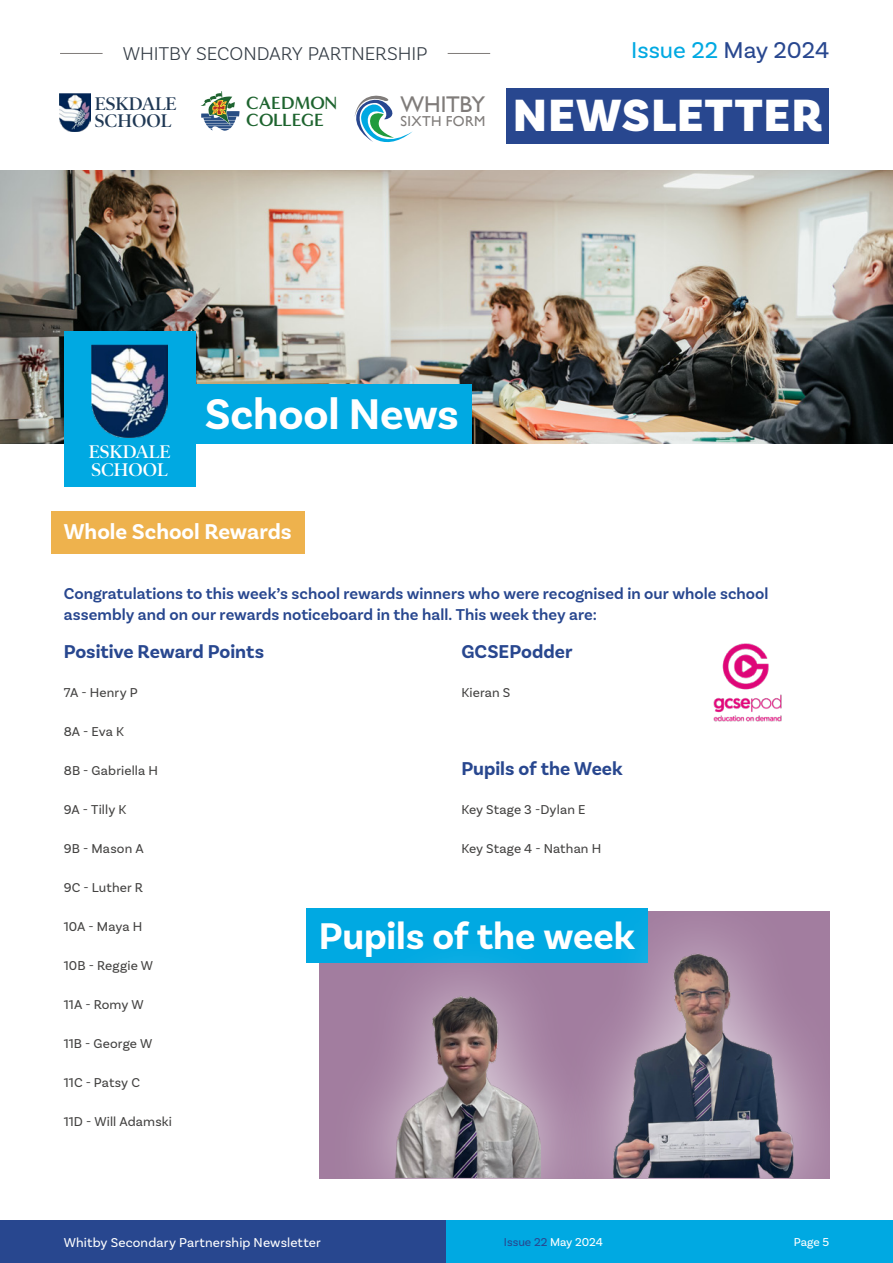
<style>
.page{position:relative;width:893px;height:1263px;background:#fff}
.page>*{position:absolute;margin:0;border:0;box-sizing:border-box;transform-origin:0 0}
.t1{font:900 47.4px "Basic Sans";letter-spacing:.03em;color:#fff}
.t2{font:700 45px "Basic Sans";letter-spacing:-.005em;color:#fff}
.Big_Blue_Box_Heading{font:700 39px "Basic Sans";letter-spacing:-.005em;color:#fff}
.t3{font:24px "Basic Sans";color:#00a9e2}
.t4{font:22.8px "Gill Sans";letter-spacing:-.015em;color:#807c7a}
.Subheading_yellow{font:700 22.5px "Basic Sans";color:#fff}
.Body_Sub_heading{font:700 19.5px "Basic Sans";color:#28478f}
.t5{font:300 19.5px "Basic Sans";letter-spacing:-.005em;color:#343c45}
.t6{font:600 18.45px/17.4px "Poynter OS Disp";color:#1f3854}
.t7{font:600 18.45px/17.4px "Poynter OS Disp";color:#fff}
.t8{font:700 18.15px/17px "Minerva Modern";letter-spacing:-.005em;color:#1e642f}
._1st_para{font:600 16.5px/21px "Basic Sans";color:#28478f}
.t9{font:14.4px "Gill Sans";letter-spacing:.025em;color:#807c7a}
.Body{font:13.5px "Basic Sans";letter-spacing:.01em;color:#434241}
.t10{font:13.5px "Basic Sans";letter-spacing:.01em;color:#fff}
.t11{font:12px "Basic Sans";color:#28478f}
.t12{font:12px "Basic Sans";color:#fff}
.s1{color:#28478f}
.s2{color:#fff}
</style>
<div class="page">
<svg style="left:201px;top:91px;width:39px;height:40px"></svg>
<svg style="left:354px;top:95px;width:59px;height:48px"></svg>
<img style="left:60px;top:93px;width:31px;height:39px">
<div style="left:507px;top:88px;width:322px;height:55px;background:#28478f"></div>
<hr style="left:60px;top:53px;width:43px;height:1px;background:#807c7a">
<hr style="left:448px;top:53px;width:42px;height:1px;background:#807c7a">
<img style="left:0;top:170px;width:893px;height:273px">
<div style="left:51px;top:511px;width:253px;height:42px;background:#eeb24d"></div>
<div style="left:306px;top:908px;width:342px;height:55px;background:#00a9e2"></div>
<div style="left:327px;top:930px;width:283px;height:319px;background:#fff;opacity:.75"></div>
<img style="left:392px;top:976px;width:148px;height:202px">
<div style="left:546px;top:887px;width:315px;height:362px;background:#fff;opacity:.75"></div>
<img style="left:608px;top:948px;width:187px;height:230px">
<img style="left:713px;top:643px;width:69px;height:79px">
<div style="left:0;top:1220px;width:446px;height:43px;background:#28478f"></div>
<div style="left:446px;top:1220px;width:447px;height:43px;background:#00a9e2"></div>
<div style="left:175px;top:384px;width:297px;height:59px;background:#00a9e2"></div>
<div style="left:64px;top:332px;width:131px;height:155px;background:#00a9e2"></div>
<img style="left:92px;top:345px;width:76px;height:93px">
<h3 class="t5" style="left:123px;top:42px;width:306px">WHITBY SECONDARY PARTNERSHIP</h3>
<h3 class="t3" style="left:631px;top:36px;width:200px">Issue 22 <span class="s1">May 2024</span></h3>
<h3 class="t8" style="left:246px;top:95px;width:92px">CAEDMON<br>COLLEGE</h3>
<h3 class="t4" style="left:401px;top:91px;width:86px">WHITBY</h3>
<h3 class="t6" style="left:95px;top:95px;width:83px">ESKDALE<br>SCHOOL</h3>
<h1 class="t1" style="left:513px;top:87px;width:311px">NEWSLETTER</h1>
<p class="t9" style="left:401px;top:113px;width:86px">SIXTH FORM</p>
<h3 class="t7" style="left:89px;top:443px;width:83px">ESKDALE<br>SCHOOL</h3>
<h2 class="t2" style="left:205px;top:387px;width:256px">School News</h2>
<p class="Subheading_yellow" style="left:64px;top:518px;width:229px">Whole School Rewards</p>
<p class="_1st_para" style="left:64px;top:583px;width:706px">Congratulations to this week’s school rewards winners who were recognised in our whole school assembly and on our rewards noticeboard in the hall. This week they are:</p>
<p class="Body_Sub_heading" style="left:64px;top:639px;width:202px">Positive Reward Points</p>
<p class="Body" style="left:64px;top:684px;width:75px">7A - Henry P</p>
<p class="Body" style="left:64px;top:723px;width:62px">8A - Eva K</p>
<p class="Body" style="left:64px;top:762px;width:96px">8B - Gabriella H</p>
<p class="Body" style="left:64px;top:801px;width:64px">9A - Tilly K</p>
<p class="Body" style="left:64px;top:840px;width:81px">9B - Mason A</p>
<p class="Body" style="left:64px;top:879px;width:81px">9C - Luther R</p>
<p class="Body" style="left:64px;top:918px;width:80px">10A - Maya H</p>
<p class="Body" style="left:64px;top:957px;width:91px">10B - Reggie W</p>
<p class="Body" style="left:64px;top:996px;width:81px">11A - Romy W</p>
<p class="Body" style="left:64px;top:1035px;width:90px">11B - George W</p>
<p class="Body" style="left:64px;top:1074px;width:78px">11C - Patsy C</p>
<p class="Body" style="left:64px;top:1113px;width:110px">11D - Will Adamski</p>
<p class="Body_Sub_heading" style="left:461px;top:639px;width:113px">GCSEPodder</p>
<p class="Body" style="left:461px;top:684px;width:51px">Kieran S</p>
<p class="Body_Sub_heading" style="left:461px;top:756px;width:163px">Pupils of the Week</p>
<p class="Body" style="left:461px;top:801px;width:126px">Key Stage 3 -Dylan E</p>
<p class="Body" style="left:461px;top:840px;width:141px">Key Stage 4 - Nathan H</p>
<p class="Big_Blue_Box_Heading" style="left:319px;top:912px;width:317px">Pupils of the week</p>
<p class="t10" style="left:64px;top:1234px;width:259px">Whitby Secondary Partnership Newsletter</p>
<p class="t11" style="left:504px;top:1234px;width:101px">Issue 22 <span class="s2">May 2024</span></p>
<p class="t12" style="left:794px;top:1234px;width:37px">Page 5</p>
</div>
